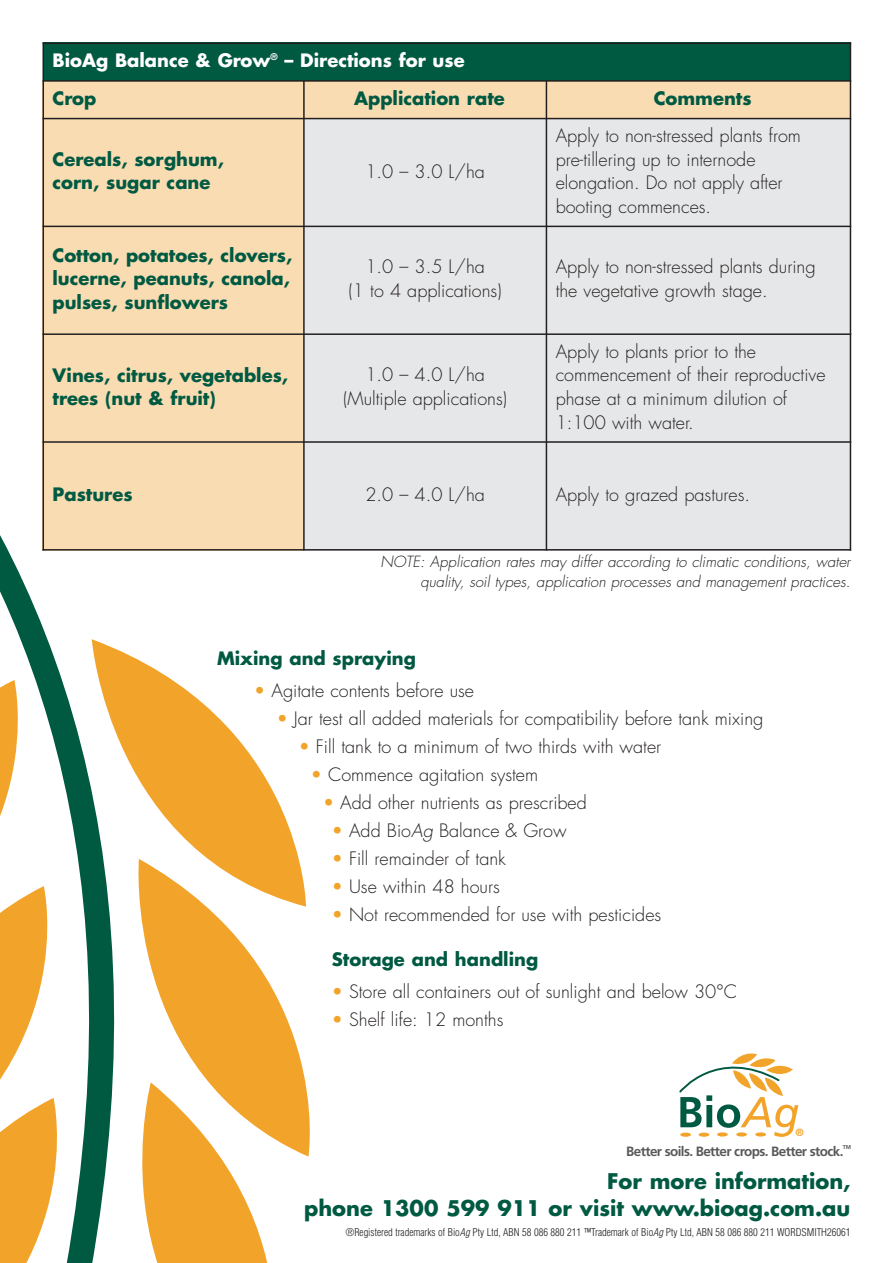
<style>
.page{position:relative;width:893px;height:1263px;background:#fff}
.page>*{position:absolute;margin:0;border:0;box-sizing:border-box;transform-origin:0 0}
.t1{font:700 21px/27.3px "Futura";color:#005941;text-align:right}
.t2{font:300 18px/23.7px "Futura";color:#231f20}
.t3{font:700 18px/23.4px "Futura";color:#005941}
.t4{font:700 18px/37.7px "Futura";color:#fff}
.t5{font:italic 300 15px/19.8px "Futura";color:#231f20;text-align:right}
.t6{font:700 13.5px "Frutiger";letter-spacing:-.045em;color:#58595b}
.t7{font:300 condensed 10.5px "Helvetica";color:#231f20}
.t8{font:700 10.5px "Frutiger";color:#f2a42a}
.t9{font:700 5.55px "Frutiger";color:#58595b}
.s1{color:#005941}
.s2{color:#f2a42a}
.s3{font-style:italic}
</style>
<div class="page">
<svg style="left:0;top:100px;width:238px;height:580px"></svg>
<svg style="left:92px;top:639px;width:146px;height:41px"></svg>
<svg style="left:0;top:680px;width:310px;height:583px"></svg>
<svg style="left:679px;top:1053px;width:119px;height:84px"></svg>
<div style="left:43px;top:43px;width:807px;height:38px;background:#005941"></div>
<div style="left:43px;top:81px;width:261px;height:38px;background:#fadcb3"></div>
<div style="left:304px;top:81px;width:242px;height:38px;background:#fadcb3"></div>
<div style="left:546px;top:81px;width:305px;height:38px;background:#fadcb3"></div>
<div style="left:43px;top:119px;width:261px;height:107px;background:#fadcb3"></div>
<div style="left:304px;top:119px;width:242px;height:107px;background:#e6e7e8"></div>
<div style="left:546px;top:119px;width:305px;height:107px;background:#e6e7e8"></div>
<div style="left:43px;top:226px;width:261px;height:108px;background:#fadcb3"></div>
<div style="left:304px;top:226px;width:242px;height:108px;background:#e6e7e8"></div>
<div style="left:546px;top:226px;width:305px;height:108px;background:#e6e7e8"></div>
<div style="left:43px;top:334px;width:261px;height:108px;background:#fadcb3"></div>
<div style="left:304px;top:334px;width:242px;height:108px;background:#e6e7e8"></div>
<div style="left:546px;top:334px;width:305px;height:108px;background:#e6e7e8"></div>
<div style="left:43px;top:442px;width:261px;height:108px;background:#fadcb3"></div>
<div style="left:304px;top:442px;width:242px;height:108px;background:#e6e7e8"></div>
<div style="left:546px;top:442px;width:305px;height:108px;background:#e6e7e8"></div>
<hr style="left:43px;top:43px;width:1px;height:507px;background:#231f20">
<hr style="left:303px;top:80px;width:2px;height:470px;background:#231f20">
<hr style="left:546px;top:80px;width:1px;height:470px;background:#231f20">
<hr style="left:850px;top:43px;width:1px;height:507px;background:#231f20">
<hr style="left:43px;top:43px;width:808px;height:1px;background:#231f20">
<hr style="left:43px;top:80px;width:808px;height:2px;background:#231f20">
<hr style="left:43px;top:118px;width:808px;height:1px;background:#231f20">
<hr style="left:43px;top:226px;width:808px;height:1px;background:#231f20">
<hr style="left:43px;top:333px;width:808px;height:2px;background:#231f20">
<hr style="left:43px;top:441px;width:808px;height:2px;background:#231f20">
<hr style="left:43px;top:549px;width:808px;height:1px;background:#231f20">
<p class="t4" style="left:53px;top:43px;width:414px">BioAg Balance &amp; Grow<sup>®</sup> – Directions for use<br><span class="s1">Crop</span></p>
<p class="t3" style="left:354px;top:88px;width:152px">Application rate</p>
<p class="t3" style="left:654px;top:88px;width:99px">Comments</p>
<p class="t3" style="left:53px;top:149px;width:173px">Cereals, sorghum, corn, sugar cane</p>
<p class="t2" style="left:365px;top:161px;width:121px">1.0 – 3.0 L/ha</p>
<p class="t2" style="left:556px;top:125px;width:247px">Apply to non-stressed plants from pre-tillering up to internode elongation. Do not apply after booting commences.</p>
<p class="t3" style="left:53px;top:245px;width:241px">Cotton, potatoes, clovers, lucerne, peanuts, canola, pulses, sunflowers</p>
<p class="t2" style="left:349px;top:257px;width:155px;text-align:center">1.0 – 3.5 L/ha<br>(1 to 4 applications)</p>
<p class="t2" style="left:556px;top:257px;width:261px">Apply to non-stressed plants during the vegetative growth stage.</p>
<p class="t3" style="left:53px;top:365px;width:237px">Vines, citrus, vegetables, trees (nut &amp; fruit)</p>
<p class="t2" style="left:343px;top:364px;width:165px;text-align:center">1.0 – 4.0 L/ha (Multiple applications)</p>
<p class="t2" style="left:556px;top:341px;width:271px">Apply to plants prior to the commencement of their reproductive phase at a minimum dilution of<br>1:100 with water.</p>
<p class="t3" style="left:53px;top:484px;width:82px">Pastures</p>
<p class="t2" style="left:365px;top:484px;width:121px">2.0 – 4.0 L/ha</p>
<p class="t2" style="left:556px;top:484px;width:196px">Apply to grazed pastures.</p>
<p class="t5" style="left:380px;top:553px;width:474px">NOTE: Application rates may differ according to climatic conditions, water quality, soil types, application processes and management practices.</p>
<p class="t3" style="left:217px;top:648px;width:200px">Mixing and spraying</p>
<p class="t2" style="left:254px;top:680px;width:221px"><span class="s2">•</span> Agitate contents before use</p>
<p class="t2" style="left:277px;top:708px;width:488px"><span class="s2">•</span> Jar test all added materials for compatibility before tank mixing</p>
<p class="t2" style="left:299px;top:736px;width:364px"><span class="s2">•</span> Fill tank to a minimum of two thirds with water</p>
<p class="t2" style="left:311px;top:764px;width:229px"><span class="s2">•</span> Commence agitation system</p>
<p class="t2" style="left:323px;top:792px;width:265px"><span class="s2">•</span> Add other nutrients as prescribed</p>
<p class="t2" style="left:332px;top:820px;width:236px"><span class="s2">•</span> Add Bio<span class="s3">Ag</span> Balance &amp; Grow</p>
<p class="t2" style="left:332px;top:848px;width:176px"><span class="s2">•</span> Fill remainder of tank</p>
<p class="t2" style="left:332px;top:876px;width:170px"><span class="s2">•</span> Use within 48 hours</p>
<p class="t2" style="left:332px;top:904px;width:331px"><span class="s2">•</span> Not recommended for use with pesticides</p>
<p class="t3" style="left:332px;top:949px;width:208px">Storage and handling</p>
<p class="t2" style="left:332px;top:981px;width:407px"><span class="s2">•</span> Store all containers out of sunlight and below 30°C</p>
<p class="t2" style="left:332px;top:1009px;width:173px"><span class="s2">•</span> Shelf life: 12 months</p>
<p class="t8" style="left:795px;top:1128px;width:10px">®</p>
<p class="t6" style="left:626px;top:1146px;width:219px">Better soils. Better crops. Better stock.</p>
<p class="t9" style="left:843px;top:1145px;width:10px">TM</p>
<p class="t1" style="left:304px;top:1169px;width:548px">For more information,<br>phone 1300 599 911 or visit www.bioag.com.au</p>
<p class="t7" style="left:346px;top:1228px;width:506px">®Registered trademarks of Bio<span class="s3">Ag</span>Pty Ltd, ABN 58 086 880 211 ™Trademark of Bio<span class="s3">Ag</span>Pty Ltd, ABN 58 086 880 211 WORDSMITH26061</p>
</div>
